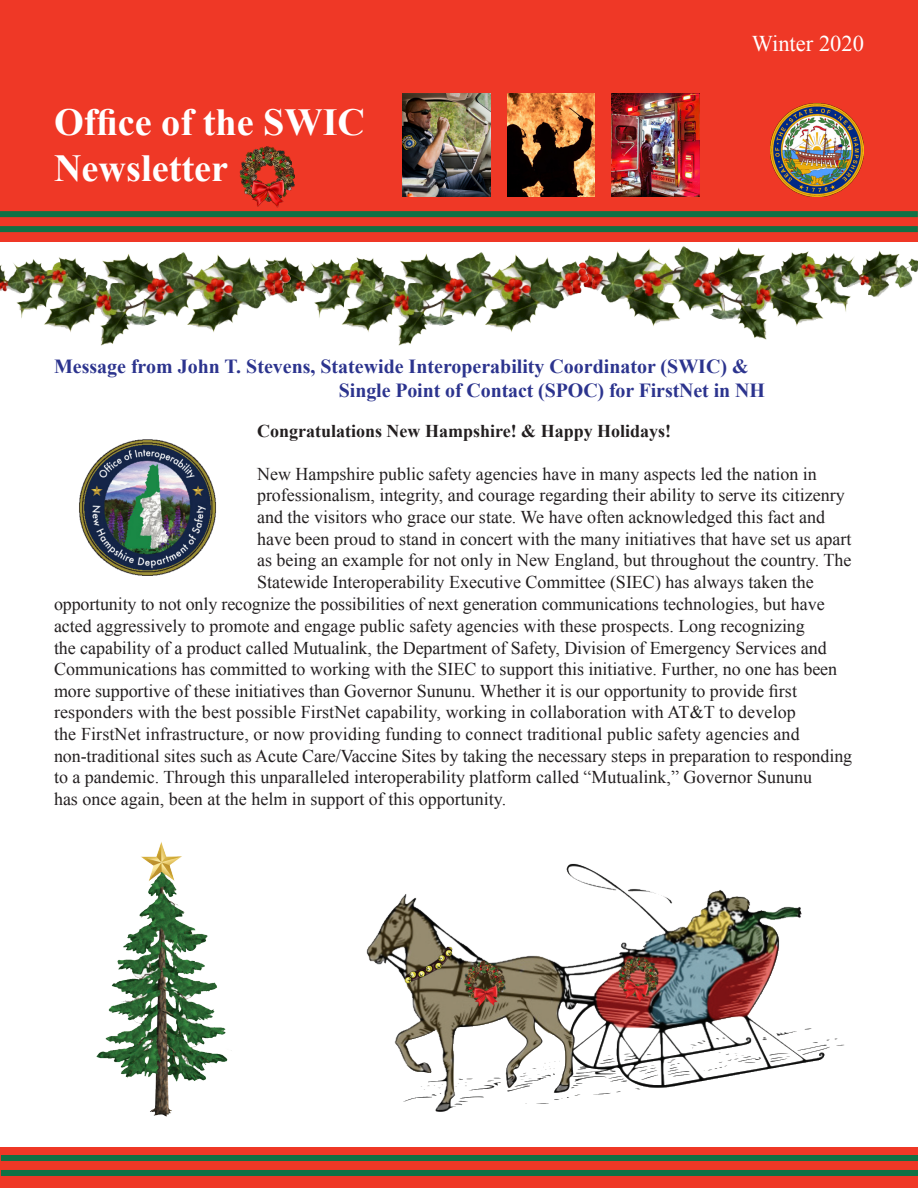
<style>
.page{position:relative;width:918px;height:1188px;background:#fff}
.page>*{position:absolute;margin:0;border:0;box-sizing:border-box;transform-origin:0 0}
.t1{font:700 38.25px "Times New Roman";color:#fff}
.t2{font:22.5px "Times New Roman";color:#fff}
.t3{font:700 19.95px "Times New Roman";color:#2c348e}
.t4{font:18px/21.6px "Times New Roman";color:#231f20}
.t5{font:700 18px "Times New Roman";color:#231f20}
</style>
<div class="page">
<div style="left:0;top:0;width:918px;height:242px;background:#ef3826"></div>
<img style="left:770px;top:104px;width:94px;height:93px">
<div style="left:0;top:1148px;width:918px;height:40px;background:#ef3826"></div>
<div style="left:1px;top:1155px;width:917px;height:6px;background:#117145"></div>
<div style="left:1px;top:1170px;width:917px;height:6px;background:#117145"></div>
<img style="left:403px;top:94px;width:88px;height:103px">
<img style="left:507px;top:93px;width:88px;height:104px">
<img style="left:611px;top:93px;width:88px;height:104px">
<div style="left:0;top:211px;width:918px;height:6px;background:#117145"></div>
<div style="left:0;top:226px;width:918px;height:6px;background:#117145"></div>
<img style="left:79px;top:439px;width:137px;height:137px">
<img style="left:240px;top:146px;width:55px;height:51px">
<img style="left:251px;top:179px;width:34px;height:29px">
<img style="left:96px;top:842px;width:748px;height:275px">
<img style="left:596px;top:246px;width:322px;height:94px">
<img style="left:298px;top:252px;width:298px;height:94px">
<img style="left:0;top:252px;width:298px;height:94px">
<p class="t1" style="left:54px;top:96px;width:313px">Office of the SWIC</p>
<p class="t1" style="left:54px;top:142px;width:176px">Newsletter</p>
<p class="t2" style="left:752px;top:28px;width:114px">Winter 2020</p>
<p class="t3" style="left:54px;top:352px;width:696px">Message from John T. Stevens, Statewide Interoperability Coordinator (SWIC) &amp;</p>
<p class="t3" style="left:339px;top:376px;width:427px">Single Point of Contact (SPOC) for FirstNet in NH</p>
<p class="t5" style="left:257px;top:418px;width:416px">Congratulations New Hampshire! &amp; Happy Holidays!</p>
<p class="t4" style="left:257px;top:463px;width:596px">New Hampshire public safety agencies have in many aspects led the nation in professionalism, integrity, and courage regarding their ability to serve its citizenry and the visitors who grace our state. We have often acknowledged this fact and have been proud to stand in concert with the many initiatives that have set us apart as being an example for not only in New England, but throughout the country. The Statewide Interoperability Executive Committee (SIEC) has always taken the</p>
<p class="t4" style="left:54px;top:593px;width:772px">opportunity to not only recognize the possibilities of next generation communications technologies, but have</p>
<p class="t4" style="left:54px;top:615px;width:752px">acted aggressively to promote and engage public safety agencies with these prospects. Long recognizing</p>
<p class="t4" style="left:54px;top:636px;width:785px">the capability of a product called Mutualink, the Department of Safety, Division of Emergency Services and<br>Communications has committed to working with the SIEC to support this initiative. Further, no one has been more supportive of these initiatives than Governor Sununu. Whether it is our opportunity to provide first</p>
<p class="t4" style="left:54px;top:701px;width:743px">responders with the best possible FirstNet capability, working in collaboration with AT&amp;T to develop</p>
<p class="t4" style="left:54px;top:723px;width:747px">the FirstNet infrastructure, or now providing funding to connect traditional public safety agencies and</p>
<p class="t4" style="left:54px;top:744px;width:800px">non-traditional sites such as Acute Care/Vaccine Sites by taking the necessary steps in preparation to responding to a pandemic. Through this unparalleled interoperability platform called “Mutualink,” Governor Sununu</p>
<p class="t4" style="left:54px;top:788px;width:454px">has once again, been at the helm in support of this opportunity.</p>
</div>
